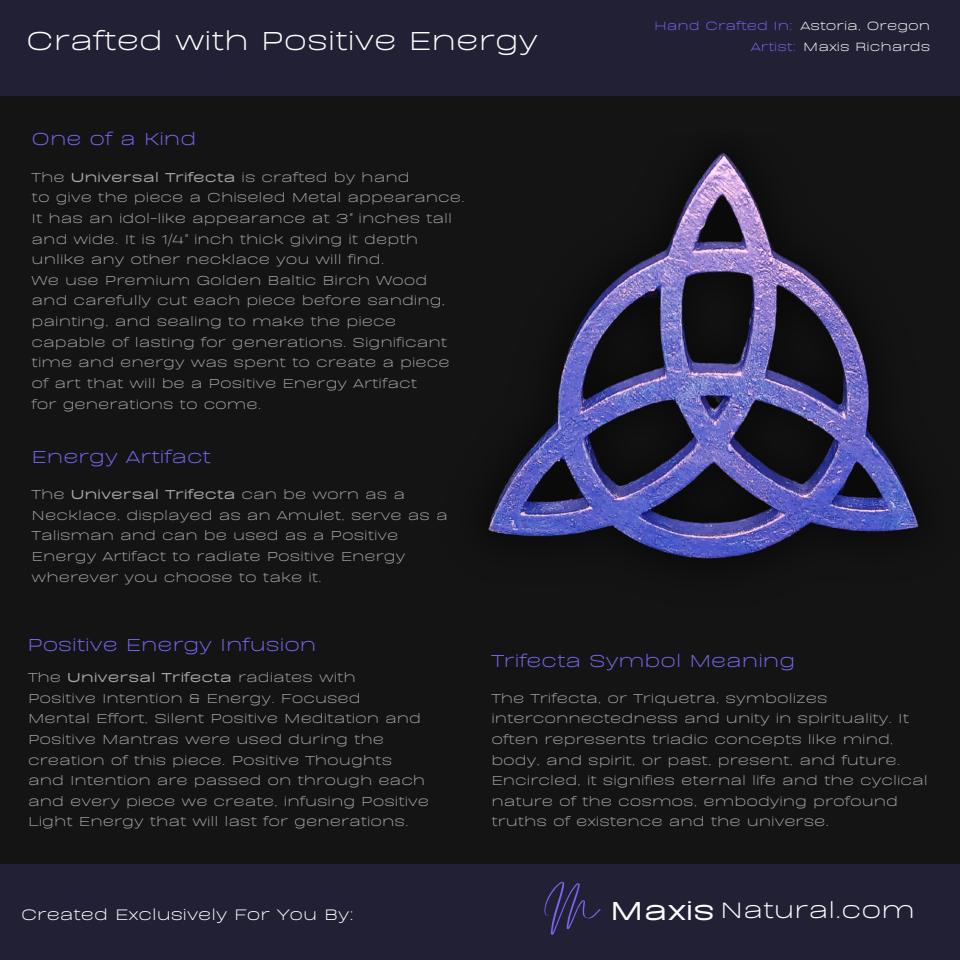
<style>
.page{position:relative;width:960px;height:960px;background:#141415}
.page>*{position:absolute;margin:0;border:0;box-sizing:border-box;transform-origin:0 0}
.t1{font:77.38px "Emitha Script";color:#7667ef}
.t2{font:30px "BD Sans";color:#fff}
.t3{font:25.62px "BD Sans";color:#fff}
.t4{font:20px "BD Sans";color:#7667ef}
.t5{font:17.5px "BD Sans";color:#fff}
.t6{font:15px/20.6px "BD Sans";color:#a6a6a6}
.t7{font:13.75px/20.5px "BD Sans";color:#fff;text-align:right}
.t8{font:13.75px "BD Sans";color:#7667ef}
.s1{font-weight:700}
.s2{color:#7667ef}
.s3{font-weight:700;font-size:30px}
</style>
<div class="page">
<div style="left:0;top:0;width:960px;height:96px;background:#222035"></div>
<div style="left:0;top:864px;width:960px;height:96px;background:#222035"></div>
<img style="left:488px;top:153px;width:431px;height:406px">
<h2 class="t2" style="left:26px;top:26px;width:513px">Crafted with Positive Energy</h2>
<h3 class="t4" style="left:32px;top:129px;width:166px">One of a Kind</h3>
<p class="t6" style="left:32px;top:167px;width:435px">The <span class="s1">Universal Trifecta</span> is crafted by hand<br>to give the piece a Chiseled Metal appearance.<br>It has an idol-like appearance at 3" inches tall and wide. It is 1/4" inch thick giving it depth unlike any other necklace you will find.<br>We use Premium Golden Baltic Birch Wood and carefully cut each piece before sanding, painting, and sealing to make the piece capable of lasting for generations. Significant time and energy was spent to create a piece of art that will be a Positive Energy Artifact<br>for generations to come.</p>
<h3 class="t4" style="left:32px;top:447px;width:181px">Energy Artifact</h3>
<p class="t6" style="left:32px;top:484px;width:418px">The <span class="s1">Universal Trifecta</span> can be worn as a Necklace, displayed as an Amulet, serve as a Talisman and can be used as a Positive Energy Artifact to radiate Positive Energy wherever you choose to take it.</p>
<p class="t8" style="left:654px;top:19px;width:140px">Hand Crafted In:</p>
<p class="t7" style="left:751px;top:16px;width:181px">Astoria, Oregon<br><span class="s2">Artist:</span> Maxis Richards</p>
<h3 class="t4" style="left:27px;top:635px;width:291px">Positive Energy Infusion</h3>
<p class="t6" style="left:28px;top:667px;width:403px">The <span class="s1">Universal Trifecta</span> radiates with<br>Positive Intention &amp; Energy. Focused<br>Mental Effort, Silent Positive Meditation and Positive Mantras were used during the creation of this piece. Positive Thoughts and Intention are passed on through each and every piece we create, infusing Positive Light Energy that will last for generations.</p>
<p class="t5" style="left:21px;top:906px;width:334px">Created Exclusively For You By:</p>
<h3 class="t4" style="left:491px;top:651px;width:305px">Trifecta Symbol Meaning</h3>
<p class="t6" style="left:491px;top:688px;width:438px">The Trifecta, or Triquetra, symbolizes interconnectedness and unity in spirituality. It often represents triadic concepts like mind, body, and spirit, or past, present, and future.<br>Encircled, it signifies eternal life and the cyclical nature of the cosmos, embodying profound truths of existence and the universe.</p>
<h1 class="t1" style="left:544px;top:865px;width:55px">M</h1>
<h3 class="t3" style="left:610px;top:898px;width:307px"><span class="s3">Maxis</span> Natural.com</h3>
</div>
